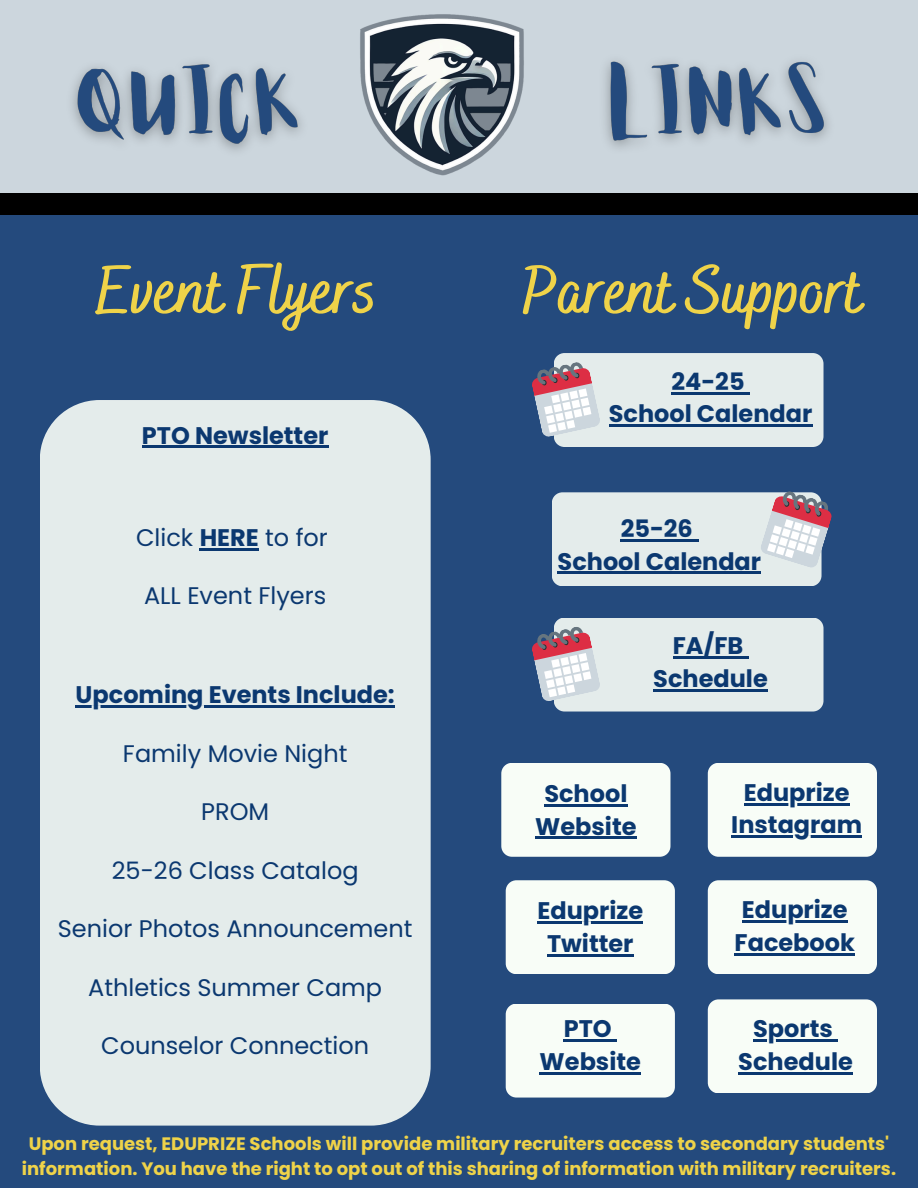
<style>
.page{position:relative;width:918px;height:1188px;background:#244a7d}
.page>*{position:absolute;margin:0;border:0;box-sizing:border-box;transform-origin:0 0}
.t1{font:700 67.5px "Bakerie Smooth";color:#efd349}
.t2{font:700 24px/32.7px "Poppins";color:#0b3870;text-align:center}
.t3{font:24px "Poppins";color:#0b3870}
.t4{font:700 18px/24.8px "Poppins";color:#efd349;text-align:center}
.s1{font-weight:700}
</style>
<div class="page">
<div style="left:0;top:0;width:918px;height:193px;background:#ccd6dd"></div>
<div style="left:0;top:193px;width:918px;height:22px;background:#000"></div>
<img style="left:350px;top:10px;width:186px;height:168px">
<img style="left:58px;top:48px;width:258px;height:118px">
<img style="left:591px;top:44px;width:252px;height:119px">
<div style="left:554px;top:353px;width:270px;height:94px;background:#e4eceb;border-radius:11px"></div>
<hr style="left:671px;top:392px;width:74px;height:2px;background:#0b3870">
<hr style="left:609px;top:425px;width:203px;height:2px;background:#0b3870">
<svg style="left:532px;top:362px;width:68px;height:75px"></svg>
<div style="left:40px;top:400px;width:391px;height:725px;background:#e4eceb"></div>
<div style="left:552px;top:492px;width:270px;height:94px;background:#e4eceb;border-radius:11px"></div>
<svg style="left:759px;top:491px;width:73px;height:78px"></svg>
<hr style="left:621px;top:539px;width:72px;height:2px;background:#0b3870">
<hr style="left:558px;top:572px;width:203px;height:2px;background:#0b3870">
<hr style="left:142px;top:446px;width:186px;height:2px;background:#0b3870">
<hr style="left:200px;top:548px;width:59px;height:2px;background:#0b3870">
<hr style="left:76px;top:706px;width:319px;height:2px;background:#0b3870">
<div style="left:708px;top:880px;width:169px;height:94px;background:#f8fdf7;border-radius:11px"></div>
<div style="left:506px;top:880px;width:169px;height:94px;background:#f8fdf7;border-radius:11px"></div>
<div style="left:506px;top:1004px;width:169px;height:94px;background:#f8fdf7;border-radius:11px"></div>
<div style="left:708px;top:999px;width:169px;height:94px;background:#f8fdf7;border-radius:11px"></div>
<hr style="left:537px;top:922px;width:106px;height:2px;background:#0b3870">
<hr style="left:547px;top:954px;width:87px;height:3px;background:#0b3870">
<hr style="left:742px;top:920px;width:106px;height:3px;background:#0b3870">
<hr style="left:735px;top:953px;width:120px;height:2px;background:#0b3870">
<div style="left:501px;top:763px;width:169px;height:94px;background:#f8fdf7;border-radius:11px"></div>
<hr style="left:544px;top:804px;width:83px;height:2px;background:#0b3870">
<hr style="left:535px;top:837px;width:102px;height:2px;background:#0b3870">
<div style="left:708px;top:763px;width:169px;height:94px;background:#f8fdf7;border-radius:11px"></div>
<hr style="left:744px;top:803px;width:106px;height:2px;background:#0b3870">
<hr style="left:731px;top:836px;width:131px;height:2px;background:#0b3870">
<hr style="left:564px;top:1040px;width:48px;height:2px;background:#0b3870">
<hr style="left:540px;top:1072px;width:101px;height:2px;background:#0b3870">
<div style="left:554px;top:618px;width:270px;height:94px;background:#e4eceb;border-radius:11px"></div>
<hr style="left:673px;top:657px;width:70px;height:2px;background:#0b3870">
<hr style="left:653px;top:689px;width:115px;height:2px;background:#0b3870">
<svg style="left:532px;top:627px;width:68px;height:74px"></svg>
<hr style="left:753px;top:1040px;width:80px;height:2px;background:#0b3870">
<hr style="left:738px;top:1072px;width:115px;height:3px;background:#0b3870">
<h2 class="t1" style="left:96px;top:251px;width:282px">Event Flyers</h2>
<h3 class="t1" style="left:522px;top:251px;width:341px">Parent Support</h3>
<h4 class="t2" style="left:142px;top:419px;width:188px">PTO Newsletter</h4>
<h4 class="t3" style="left:136px;top:521px;width:193px">Click <span class="s1">HERE</span> to for</h4>
<h4 class="t3" style="left:144px;top:579px;width:184px">ALL Event Flyers</h4>
<p class="t2" style="left:76px;top:679px;width:321px">Upcoming Events Include:</p>
<p class="t3" style="left:123px;top:737px;width:226px">Family Movie Night</p>
<p class="t3" style="left:201px;top:795px;width:70px">PROM</p>
<p class="t3" style="left:112px;top:854px;width:248px">25-26 Class Catalog</p>
<p class="t3" style="left:58px;top:912px;width:356px">Senior Photos Announcement</p>
<p class="t3" style="left:88px;top:971px;width:295px">Athletics Summer Camp</p>
<p class="t3" style="left:101px;top:1029px;width:269px">Counselor Connection</p>
<p class="t2" style="left:609px;top:365px;width:205px">24-25<br>School Calendar</p>
<h2 class="t2" style="left:558px;top:512px;width:205px">25-26<br>School Calendar</h2>
<h3 class="t2" style="left:653px;top:630px;width:116px">FA/FB<br>Schedule</h3>
<h3 class="t2" style="left:535px;top:777px;width:103px">School<br>Website</h3>
<p class="t2" style="left:744px;top:776px;width:107px">Eduprize</p>
<h3 class="t2" style="left:731px;top:809px;width:132px">Instagram</h3>
<h3 class="t2" style="left:537px;top:895px;width:107px">Eduprize<br>Twitter</h3>
<p class="t2" style="left:735px;top:893px;width:122px">Eduprize<br>Facebook</p>
<h3 class="t2" style="left:540px;top:1013px;width:103px">PTO<br>Website</h3>
<h3 class="t2" style="left:738px;top:1013px;width:116px">Sports<br>Schedule</h3>
<h3 class="t4" style="left:22px;top:1131px;width:876px">Upon request, EDUPRIZE Schools will provide military recruiters access to secondary students' information. You have the right to opt out of this sharing of information with military recruiters.</h3>
</div>
